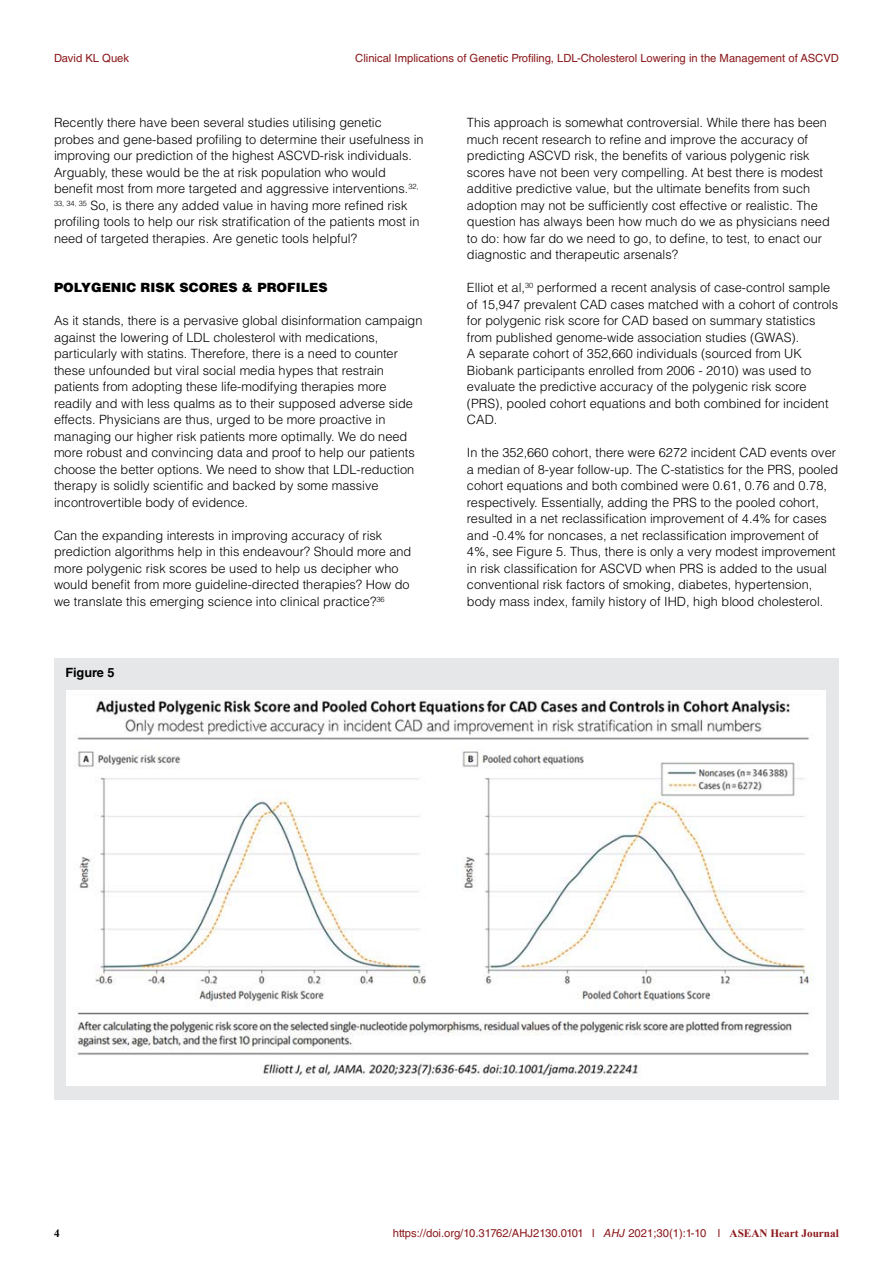
<style>
.page{position:relative;width:893px;height:1263px;background:#fff}
.page>*{position:absolute;margin:0;border:0;box-sizing:border-box;transform-origin:0 0}
.t1{font:300 12.75px/16.5px "Helvetica LT Std";color:#000}
.t2{font:900 12.75px "Helvetica LT Std";color:#000}
.t3{font:700 12.75px "Helvetica LT Std";color:#000}
.t4{font:11.25px "Helvetica LT Std";color:#8b181b}
.t5{font:700 11.25px "Times New Roman";color:#000}
.s1{font-style:italic}
.s2{font-family:"Times New Roman";font-weight:700}
</style>
<div class="page">
<div style="left:54px;top:658px;width:785px;height:441px;background:#e6e7e8"></div>
<img style="left:67px;top:691px;width:758px;height:395px">
<p class="t4" style="left:54px;top:52px;width:77px">David KL Quek</p>
<p class="t4" style="left:355px;top:52px;width:485px">Clinical Implications of Genetic Profiling, LDL-Cholesterol Lowering in the Management of ASCVD</p>
<p class="t1" style="left:54px;top:114px;width:371px">Recently there have been several studies utilising genetic probes and gene-based profiling to determine their usefulness in improving our prediction of the highest ASCVD-risk individuals.<br>Arguably, these would be the at risk population who would benefit most from more targeted and aggressive interventions.<sup>32, 33,</sup> <sup>34,</sup> <sup>35</sup> So, is there any added value in having more refined risk profiling tools to help our risk stratification of the patients most in need of targeted therapies. Are genetic tools helpful?</p>
<p class="t2" style="left:54px;top:279px;width:275px">POLYGENIC RISK SCORES &amp; PROFILES</p>
<p class="t1" style="left:54px;top:312px;width:370px">As it stands, there is a pervasive global disinformation campaign against the lowering of LDL cholesterol with medications, particularly with statins. Therefore, there is a need to counter these unfounded but viral social media hypes that restrain patients from adopting these life-modifying therapies more readily and with less qualms as to their supposed adverse side effects. Physicians are thus, urged to be more proactive in managing our higher risk patients more optimally. We do need more robust and convincing data and proof to help our patients choose the better options. We need to show that LDL-reduction therapy is solidly scientific and backed by some massive incontrovertible body of evidence.</p>
<p class="t1" style="left:54px;top:527px;width:359px">Can the expanding interests in improving accuracy of risk prediction algorithms help in this endeavour? Should more and more polygenic risk scores be used to help us decipher who would benefit from more guideline-directed therapies? How do we translate this emerging science into clinical practice?<sup>36</sup></p>
<p class="t3" style="left:66px;top:665px;width:51px">Figure 5</p>
<p class="t1" style="left:467px;top:114px;width:364px">This approach is somewhat controversial. While there has been much recent research to refine and improve the accuracy of predicting ASCVD risk, the benefits of various polygenic risk scores have not been very compelling. At best there is modest additive predictive value, but the ultimate benefits from such adoption may not be sufficiently cost effective or realistic. The question has always been how much do we as physicians need to do: how far do we need to go, to define, to test, to enact our diagnostic and therapeutic arsenals?</p>
<p class="t1" style="left:467px;top:279px;width:373px">Elliot et al,<sup>30</sup> performed a recent analysis of case-control sample of 15,947 prevalent CAD cases matched with a cohort of controls for polygenic risk score for CAD based on summary statistics from published genome-wide association studies (GWAS).<br>A separate cohort of 352,660 individuals (sourced from UK Biobank participants enrolled from 2006 - 2010) was used to evaluate the predictive accuracy of the polygenic risk score (PRS), pooled cohort equations and both combined for incident CAD.</p>
<p class="t1" style="left:467px;top:444px;width:373px">In the 352,660 cohort, there were 6272 incident CAD events over a median of 8-year follow-up. The C-statistics for the PRS, pooled cohort equations and both combined were 0.61, 0.76 and 0.78, respectively. Essentially, adding the PRS to the pooled cohort, resulted in a net reclassification improvement of 4.4% for cases and -0.4% for noncases, a net reclassification improvement of 4%, see Figure 5. Thus, there is only a very modest improvement in risk classification for ASCVD when PRS is added to the usual conventional risk factors of smoking, diabetes, hypertension, body mass index, family history of IHD, high blood cholesterol.</p>
<p class="t5" style="left:54px;top:1227px;width:7px">4</p>
<p class="t4" style="left:393px;top:1227px;width:448px">https://doi.org/10.31762/AHJ2130.0101 l <span class="s1">AHJ</span> 2021;30(1):1-10 l <span class="s2">ASEAN Heart Journal</span></p>
</div>
